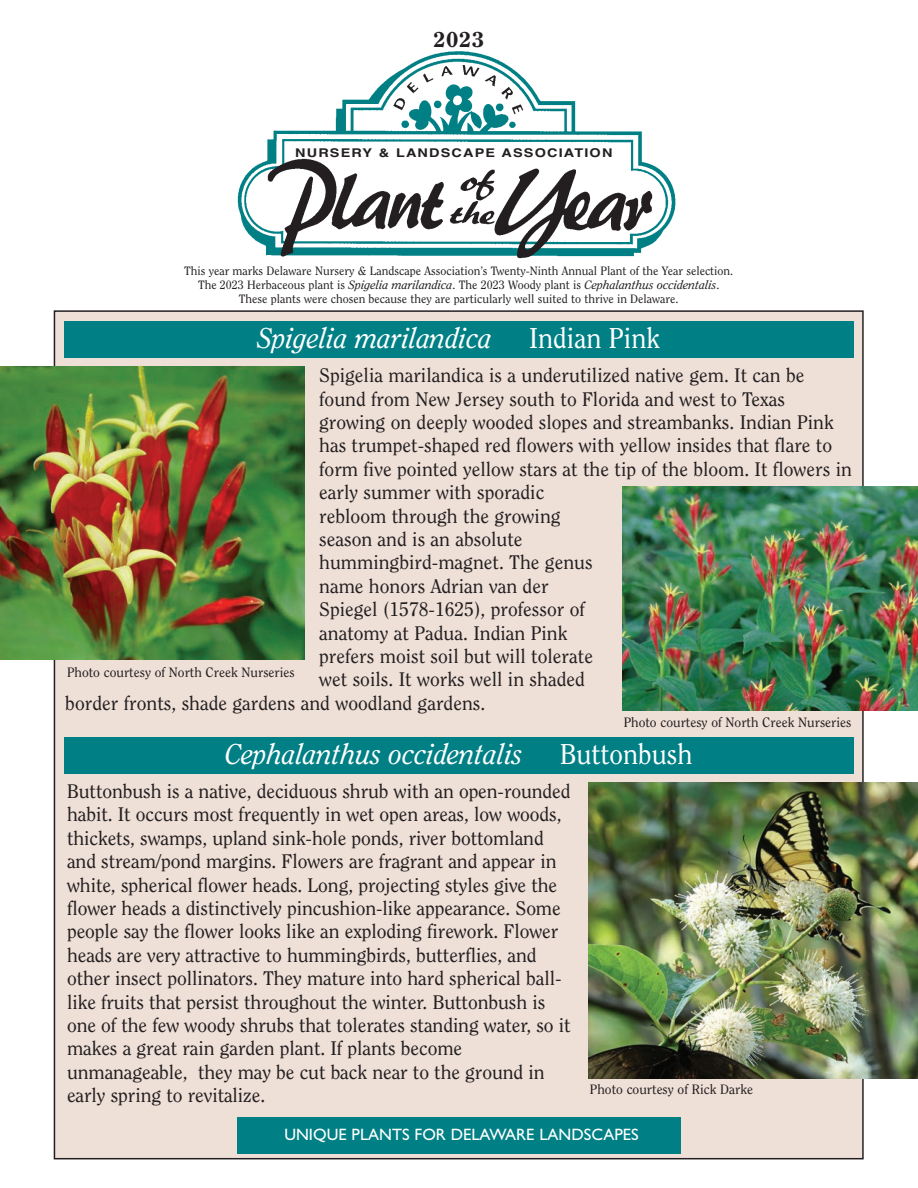
<style>
.page{position:relative;width:918px;height:1188px;background:#fff}
.page>*{position:absolute;margin:0;border:0;box-sizing:border-box;transform-origin:0 0}
.t1{font:italic 28.5px "Clearface";color:#fff;scale:.95 1}
.t2{font:28.5px "Clearface";color:#fff;scale:.95 1}
.t3{font:22.5px "Clearface Heavy DTC";color:#231f20}
.t4{font:19.5px/23.4px "Clearface";letter-spacing:-.005em;color:#231f20}
.t5{font:16.5px "Gill Sans";color:#fff}
.t6{font:13.5px "Clearface";color:#231f20}
.t7{font:12px/14.4px "Clearface";color:#231f20;text-align:center}
.t8{font:700 12px "Helvetica";letter-spacing:.085em;color:#231f20;scale:1.2 1}
.s1{font-style:italic}
</style>
<div class="page">
<div style="left:55px;top:312px;width:807px;height:846px;background:#eedfd7"></div>
<div style="left:64px;top:322px;width:790px;height:36px;background:#008085"></div>
<div style="left:238px;top:1117px;width:443px;height:36px;background:#008085"></div>
<div style="left:64px;top:738px;width:790px;height:36px;background:#008085"></div>
<img style="left:622px;top:486px;width:296px;height:225px">
<img style="left:0;top:367px;width:304px;height:292px">
<img style="left:588px;top:783px;width:330px;height:296px">
<img style="left:237px;top:51px;width:439px;height:208px">
<p class="t3" style="left:433px;top:31px;width:52px">2023</p>
<p class="t8" style="left:295px;top:148px;width:266px">NURSERY &amp; LANDSCAPE ASSOCIATION</p>
<p class="t7" style="left:184px;top:264px;width:551px">This year marks Delaware Nursery &amp; Landscape Association’s Twenty-Ninth Annual Plant of the Year selection.<br>The 2023 Herbaceous plant is <span class="s1">Spigelia marilandica</span>. The 2023 Woody plant is <span class="s1">Cephalanthus occidentalis</span>.<br>These plants were chosen because they are particularly well suited to thrive in Delaware.</p>
<h1 class="t1" style="left:257px;top:326px;width:248px">Spigelia marilandica</h1>
<h1 class="t2" style="left:529px;top:326px;width:139px">Indian Pink</h1>
<p class="t4" style="left:319px;top:365px;width:487px">Spigelia marilandica is a underutilized native gem. It can be</p>
<p class="t4" style="left:319px;top:389px;width:468px">found from New Jersey south to Florida and west to Texas</p>
<p class="t4" style="left:319px;top:412px;width:516px">growing on deeply wooded slopes and streambanks. Indian Pink</p>
<p class="t4" style="left:319px;top:435px;width:514px">has trumpet-shaped red flowers with yellow insides that flare to</p>
<p class="t4" style="left:319px;top:459px;width:534px">form five pointed yellow stars at the tip of the bloom. It flowers in</p>
<p class="t4" style="left:319px;top:482px;width:227px">early summer with sporadic</p>
<p class="t4" style="left:319px;top:506px;width:243px">rebloom through the growing</p>
<p class="t4" style="left:319px;top:529px;width:205px">season and is an absolute</p>
<p class="t4" style="left:319px;top:552px;width:275px">hummingbird-magnet. The genus</p>
<p class="t4" style="left:319px;top:576px;width:231px">name honors Adrian van der</p>
<p class="t4" style="left:319px;top:599px;width:267px">Spiegel (1578-1625), professor of</p>
<p class="t4" style="left:319px;top:623px;width:250px">anatomy at Padua. Indian Pink</p>
<p class="t4" style="left:319px;top:646px;width:275px">prefers moist soil but will tolerate</p>
<p class="t4" style="left:319px;top:669px;width:267px">wet soils. It works well in shaded</p>
<p class="t4" style="left:65px;top:693px;width:422px">border fronts, shade gardens and woodland gardens.</p>
<p class="t6" style="left:67px;top:667px;width:229px">Photo courtesy of North Creek Nurseries</p>
<p class="t6" style="left:624px;top:717px;width:229px">Photo courtesy of North Creek Nurseries</p>
<h1 class="t1" style="left:225px;top:742px;width:315px">Cephalanthus occidentalis</h1>
<h1 class="t2" style="left:560px;top:742px;width:141px">Buttonbush</h1>
<p class="t4" style="left:67px;top:781px;width:505px">Buttonbush is a native, deciduous shrub with an open-rounded habit. It occurs most frequently in wet open areas, low woods, thickets, swamps, upland sink-hole ponds, river bottomland and stream/pond margins. Flowers are fragrant and appear in white, spherical flower heads. Long, projecting styles give the flower heads a distinctively pincushion-like appearance. Some people say the flower looks like an exploding firework. Flower heads are very attractive to hummingbirds, butterflies, and other insect pollinators. They mature into hard spherical ball&shy;like fruits that persist throughout the winter. Buttonbush is one of the few woody shrubs that tolerates standing water, so it makes a great rain garden plant. If plants become unmanageable, they may be cut back near to the ground in early spring to revitalize.</p>
<p class="t6" style="left:590px;top:1084px;width:165px">Photo courtesy of Rick Darke</p>
<p class="t5" style="left:284px;top:1129px;width:356px">UNIQUE PLANTS FOR DELAWARE LANDSCAPES</p>
</div>
